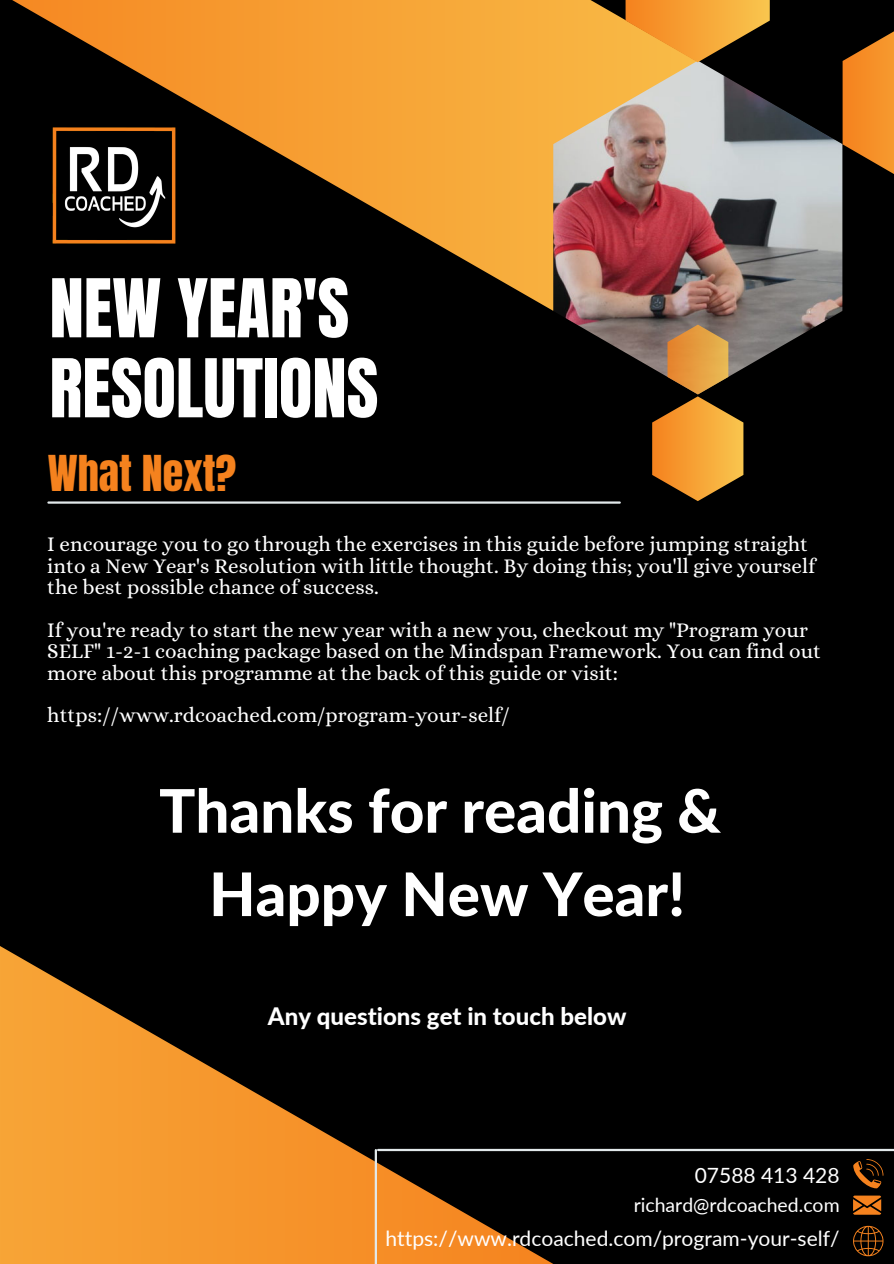
<style>
.page{position:relative;width:894px;height:1264px;background:#fff}
.page>*{position:absolute;margin:0;border:0;box-sizing:border-box;transform-origin:0 0}
.t1{font:68.85px "Anton";color:#fff}
.t2{font:800 60px "Lato";color:#fff}
.t3{font:42px "Anton";color:#f5821e}
.t4{font:800 24px "Lato";color:#fff}
.t5{font:21px/21.5px "Alice";color:#fff}
.t6{font:21px "Lato";color:#fff}
.t7{font:19.5px "Lato";color:#fff}
</style>
<div class="page">
<div style="left:0;top:0;width:893px;height:1263px;background:#000"></div>
<svg style="left:12px;top:0;width:758px;height:311px"></svg>
<img style="left:553px;top:61px;width:289px;height:308px">
<svg style="left:625px;top:0;width:144px;height:62px"></svg>
<svg style="left:652px;top:324px;width:91px;height:177px"></svg>
<svg style="left:842px;top:32px;width:51px;height:154px"></svg>
<img style="left:30px;top:125px;width:167px;height:121px">
<svg style="left:0;top:946px;width:568px;height:317px"></svg>
<svg style="left:853px;top:1159px;width:30px;height:29px"></svg>
<svg style="left:853px;top:1195px;width:27px;height:19px"></svg>
<hr style="left:378px;top:1148px;width:515px;height:3px;background:#e2e9eb">
<svg style="left:853px;top:1225px;width:30px;height:31px"></svg>
<hr style="left:374px;top:1150px;width:3px;height:113px;background:#e2e9eb">
<hr style="left:48px;top:501px;width:571px;height:2px;background:#e2e9eb">
<p class="t1" style="left:50px;top:259px;width:301px">NEW YEAR'S</p>
<p class="t1" style="left:50px;top:339px;width:330px">RESOLUTIONS</p>
<p class="t3" style="left:48px;top:443px;width:190px">What Next?</p>
<p class="t5" style="left:47px;top:533px;width:769px">I encourage you to go through the exercises in this guide before jumping straight into a New Year's Resolution with little thought. By doing this; you'll give yourself the best possible chance of success.</p>
<p class="t5" style="left:47px;top:619px;width:775px">If you're ready to start the new year with a new you, checkout my "Program your<br>SELF" 1-2-1 coaching package based on the Mindspan Framework. You can find out more about this programme at the back of this guide or visit:</p>
<p class="t5" style="left:47px;top:704px;width:464px">https://www.rdcoached.com/program-your-self/</p>
<p class="t2" style="left:159px;top:773px;width:563px">Thanks for reading &amp;</p>
<p class="t2" style="left:209px;top:856px;width:477px">Happy New Year!</p>
<p class="t4" style="left:268px;top:1001px;width:360px">Any questions get in touch below</p>
<p class="t6" style="left:694px;top:1162px;width:146px">07588 413 428</p>
<p class="t7" style="left:633px;top:1192px;width:207px">richard@rdcoached.com</p>
<p class="t6" style="left:385px;top:1225px;width:455px">https://www.rdcoached.com/program-your-self/</p>
</div>
